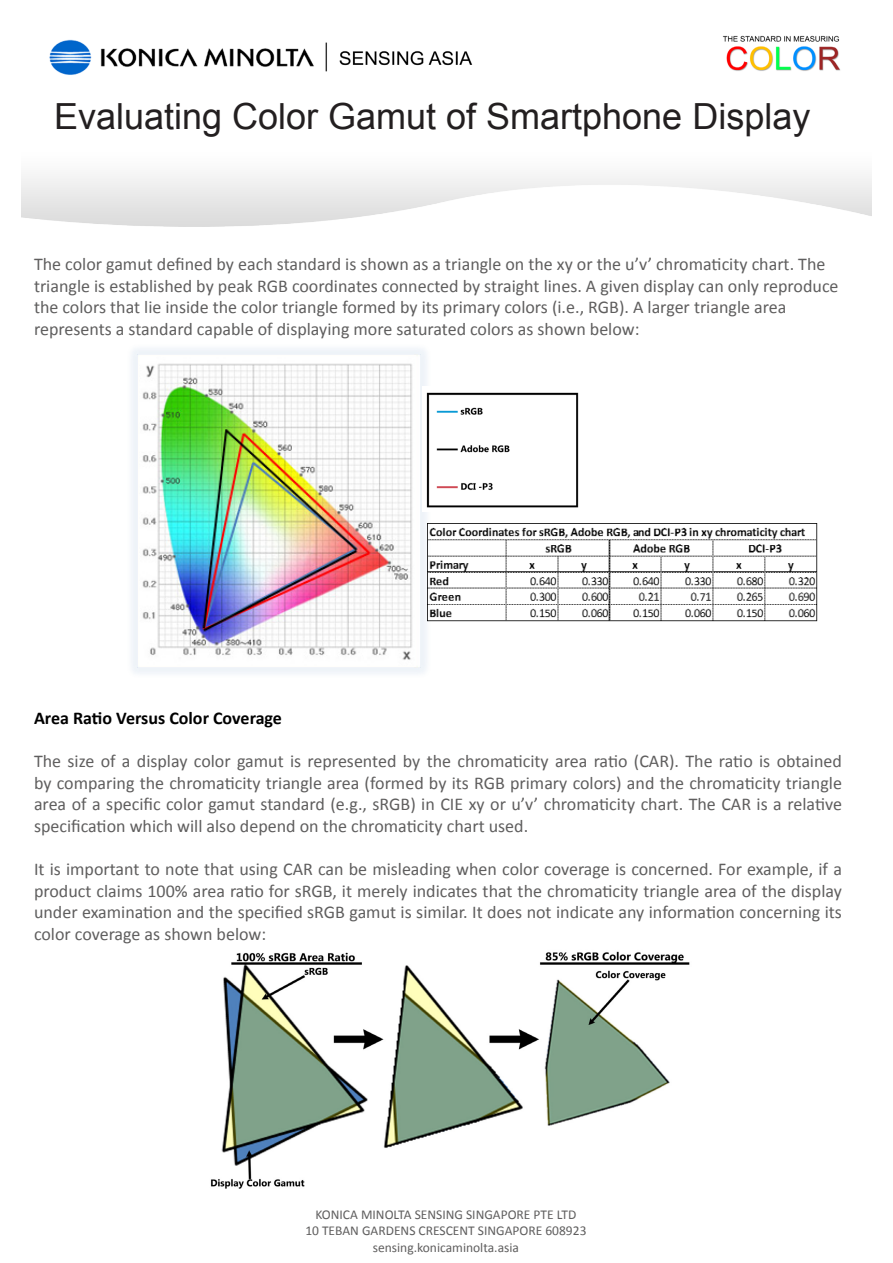
<style>
.page{position:relative;width:893px;height:1263px;background:#fff}
.page>*{position:absolute;margin:0;border:0;box-sizing:border-box;transform-origin:0 0}
.t1{font:36px "Arial";color:#231f20}
.t2{font:18px/21.6px "Calibri";color:#5f5e5e;text-align:justify}
.t3{font:700 18px "Calibri";color:#000}
.t4{font:13.5px "Calibri";color:#5f5e5e}
</style>
<div class="page">
<img style="left:21px;top:35px;width:851px;height:192px">
<img style="left:131px;top:348px;width:304px;height:326px">
<img style="left:422px;top:387px;width:157px;height:124px">
<img style="left:428px;top:523px;width:390px;height:98px">
<img style="left:210px;top:951px;width:480px;height:238px">
<p class="t1" style="left:54px;top:92px;width:758px">Evaluating Color Gamut of Smartphone Display</p>
<p class="t2" style="left:34px;top:253px;width:806px;text-align:left">The color gamut defined by each standard is shown as a triangle on the xy or the u’v’ chromaticity chart. The triangle is established by peak RGB coordinates connected by straight lines. A given display can only reproduce the colors that lie inside the color triangle formed by its primary colors (i.e., RGB). A larger triangle area represents a standard capable of displaying more saturated colors as shown below:</p>
<p class="t3" style="left:34px;top:706px;width:249px">Area Ratio Versus Color Coverage</p>
<p class="t2" style="left:34px;top:750px;width:809px">The size of a display color gamut is represented by the chromaticity area ratio (CAR). The ratio is obtained by comparing the chromaticity triangle area (formed by its RGB primary colors) and the chromaticity triangle area of a specific color gamut standard (e.g., sRGB) in CIE xy or u’v’ chromaticity chart. The CAR is a relative specification which will also depend on the chromaticity chart used.</p>
<p class="t2" style="left:34px;top:858px;width:809px">It is important to note that using CAR can be misleading when color coverage is concerned. For example, if a product claims 100% area ratio for sRGB, it merely indicates that the chromaticity triangle area of the display under examination and the specified sRGB gamut is similar. It does not indicate any information concerning its color coverage as shown below:</p>
<p class="t4" style="left:315px;top:1206px;width:262px">KONICA MINOLTA SENSING SINGAPORE PTE LTD</p>
<p class="t4" style="left:305px;top:1222px;width:283px">10 TEBAN GARDENS CRESCENT SINGAPORE 608923</p>
<p class="t4" style="left:373px;top:1238px;width:148px">sensing.konicaminolta.asia</p>
</div>
